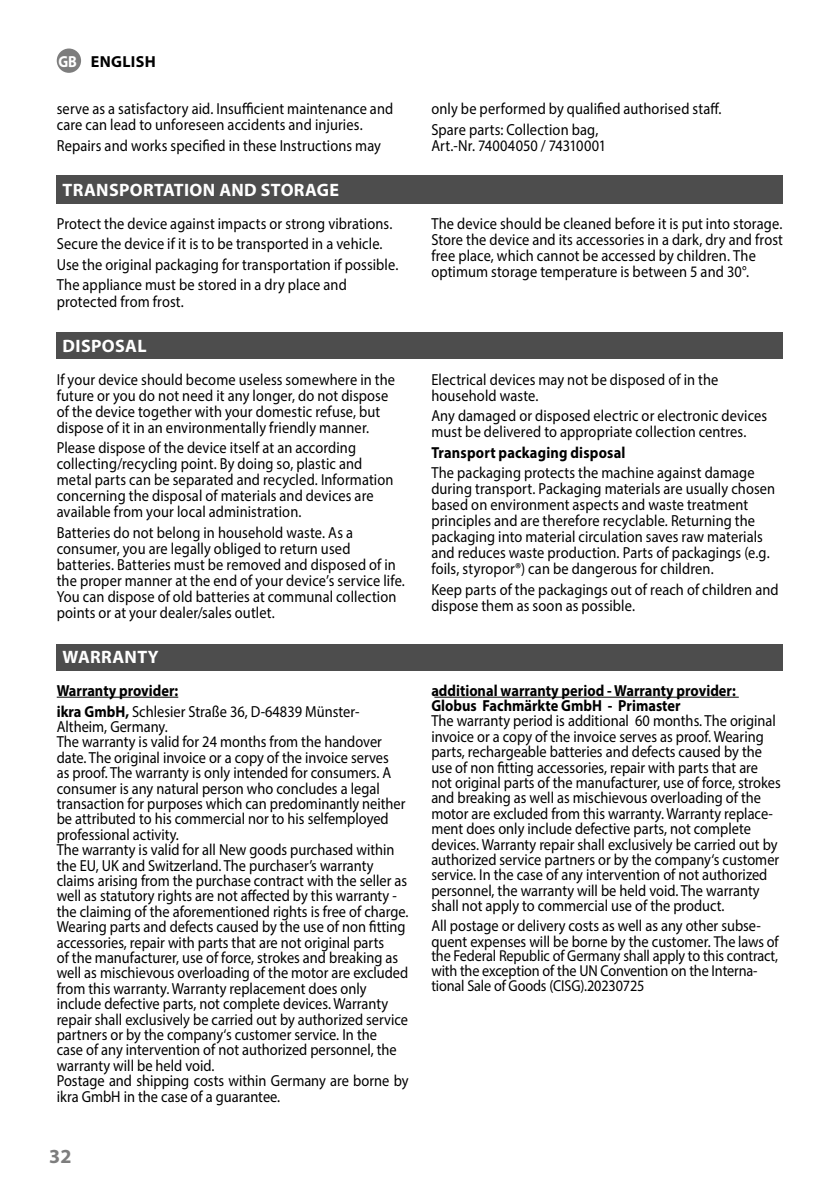
<style>
.page{position:relative;width:840px;height:1191px;background:#fff}
.page>*{position:absolute;margin:0;border:0;box-sizing:border-box;transform-origin:0 0}
.t1{font:700 20px "Myriad Pro";color:#7d7d7d}
.t2{font:700 18px "Myriad Pro";letter-spacing:.02em;color:#fff}
.t3{font:16px/15.4px "Myriad Pro";color:#000;scale:.9 1}
.t4{font:700 16px/15.4px "Myriad Pro";color:#000;scale:.9 1}
.t5{font:700 16px "Myriad Pro";letter-spacing:.02em;color:#000}
.t6{font:15.8px/14.8px "Myriad Pro";letter-spacing:-.01em;color:#000;scale:.9 1}
.s1{color:#fff}
.s2{font-weight:700}
.s3{font-size:15.8px}
</style>
<div class="page">
<div style="left:57px;top:175px;width:725px;height:29px;background:#4d4d4d"></div>
<div style="left:57px;top:332px;width:725px;height:27px;background:#4d4d4d"></div>
<div style="left:57px;top:644px;width:725px;height:26px;background:#4d4d4d"></div>
<hr style="left:57px;top:697px;width:121px;height:1px;background:#000">
<hr style="left:434px;top:697px;width:304px;height:1px;background:#000">
<div style="left:57px;top:49px;width:24px;height:24px;background:#7d7d7d;border-radius:50%"></div>
<p class="t5" style="left:58px;top:51px;width:99px"><span class="s1">GB</span> ENGLISH</p>
<p class="t3" style="left:57px;top:100px;width:375px;line-height:16px">serve as a satisfactory aid. Insufficient maintenance and care can lead to unforeseen accidents and injuries.</p>
<p class="t3" style="left:57px;top:137px;width:361px">Repairs and works specified in these Instructions may</p>
<p class="t2" style="left:63px;top:178px;width:278px">TRANSPORTATION AND STORAGE</p>
<p class="t3" style="left:57px;top:213px;width:381px;line-height:20.6px">Protect the device against impacts or strong vibrations.<br>Secure the device if it is to be transported in a vehicle.<br>Use the original packaging for transportation if possible.<br>The appliance must be stored in a dry place and</p>
<p class="t3" style="left:57px;top:293px;width:143px">protected from frost.</p>
<p class="t2" style="left:63px;top:334px;width:85px">DISPOSAL</p>
<p class="t3" style="left:57px;top:371px;width:377px;line-height:16px">If your device should become useless somewhere in the future or you do not need it any longer, do not dispose of the device together with your domestic refuse, but dispose of it in an environmentally friendly manner.</p>
<p class="t3" style="left:57px;top:440px;width:375px;line-height:16px">Please dispose of the device itself at an according collecting/recycling point. By doing so, plastic and metal parts can be separated and recycled. Information concerning the disposal of materials and devices are available from your local administration.</p>
<p class="t3" style="left:57px;top:524px;width:388px;line-height:16px">Batteries do not belong in household waste. As a consumer, you are legally obliged to return used batteries. Batteries must be removed and disposed of in the proper manner at the end of your device’s service life.<br>You can dispose of old batteries at communal collection points or at your dealer/sales outlet.</p>
<p class="t2" style="left:63px;top:645px;width:97px">WARRANTY</p>
<p class="t3" style="left:57px;top:679px;width:337px;line-height:21px"><span class="s2">Warranty provider:<br>ikra GmbH,</span> Schlesier Straße 36, D-64839 Münster-</p>
<p class="t3" style="left:57px;top:718px;width:392px">Altheim, Germany.<br>The warranty is valid for 24 months from the handover date. The original invoice or a copy of the invoice serves<br>as proof. The warranty is only intended for consumers. A consumer is any natural person who concludes a legal transaction for purposes which can predominantly neither be attributed to his commercial nor to his selfemployed professional activity.<br>The warranty is valid for all New goods purchased within the EU, UK and Switzerland. The purchaser’s warranty claims arising from the purchase contract with the seller as well as statutory rights are not affected by this warranty - the claiming of the aforementioned rights is free of charge.<br>Wearing parts and defects caused by the use of non fitting accessories, repair with parts that are not original parts<br>of the manufacturer, use of force, strokes and breaking as well as mischievous overloading of the motor are excluded from this warranty. Warranty replacement does only include defective parts, not complete devices. Warranty repair shall exclusively be carried out by authorized service partners or by the company‘s customer service. In the<br>case of any intervention of not authorized personnel, the warranty will be held void.<br>Postage and shipping costs within Germany are borne by ikra GmbH in the case of a guarantee.</p>
<p class="t1" style="left:49px;top:1142px;width:24px">32</p>
<p class="t3" style="left:431px;top:98px;width:324px;line-height:20.6px">only be performed by qualified authorised staff.<br>Spare parts: Collection bag,</p>
<p class="t3" style="left:431px;top:137px;width:196px">Art.-Nr. 74004050 / 74310001</p>
<p class="t3" style="left:431px;top:215px;width:392px;line-height:16px">The device should be cleaned before it is put into storage.<br>Store the device and its accessories in a dark, dry and frost free place, which cannot be accessed by children. The optimum storage temperature is between 5 and 30°.</p>
<p class="t3" style="left:431px;top:371px;width:320px;line-height:16px">Electrical devices may not be disposed of in the household waste.</p>
<p class="t3" style="left:431px;top:408px;width:374px;line-height:16px">Any damaged or disposed electric or electronic devices must be delivered to appropriate collection centres.</p>
<p class="t4" style="left:431px;top:444px;width:217px">Transport packaging disposal</p>
<p class="t3" style="left:431px;top:465px;width:383px;line-height:16px">The packaging protects the machine against damage during transport. Packaging materials are usually chosen based on environment aspects and waste treatment principles and are therefore recyclable. Returning the packaging into material circulation saves raw materials and reduces waste production. Parts of packagings (e.g. foils, styropor®) can be dangerous for children.</p>
<p class="t3" style="left:431px;top:581px;width:387px;line-height:16px">Keep parts of the packagings out of reach of children and dispose them as soon as possible.</p>
<p class="t4" style="left:431px;top:682px;width:339px">additional warranty period - Warranty provider:<br>Globus Fachmärkte GmbH - Primaster</p>
<p class="t3" style="left:431px;top:713px;width:389px">The warranty period is additional 60 months. The original invoice or a copy of the invoice serves as proof. Wearing parts, rechargeable batteries and defects caused by the use of non fitting accessories, repair with parts that are not original parts of the manufacturer, use of force, strokes and breaking as well as mischievous overloading of the motor are excluded from this warranty. Warranty replace&shy;ment does only include defective parts, not complete devices. Warranty repair shall exclusively be carried out by authorized service partners or by the company‘s customer service. In the case of any intervention of not authorized personnel, the warranty will be held void. The warranty shall not apply to commercial use of the product.</p>
<p class="t3" style="left:431px;top:918px;width:387px">All postage or delivery costs as well as any other subse&shy;quent expenses will be borne by the customer. <span class="s3">The laws of</span></p>
<p class="t6" style="left:431px;top:948px;width:386px">the Federal Republic of Germany shall apply to this contract, with the exception of the UN Convention on the Interna&shy;tional Sale of Goods (CISG).20230725</p>
</div>
